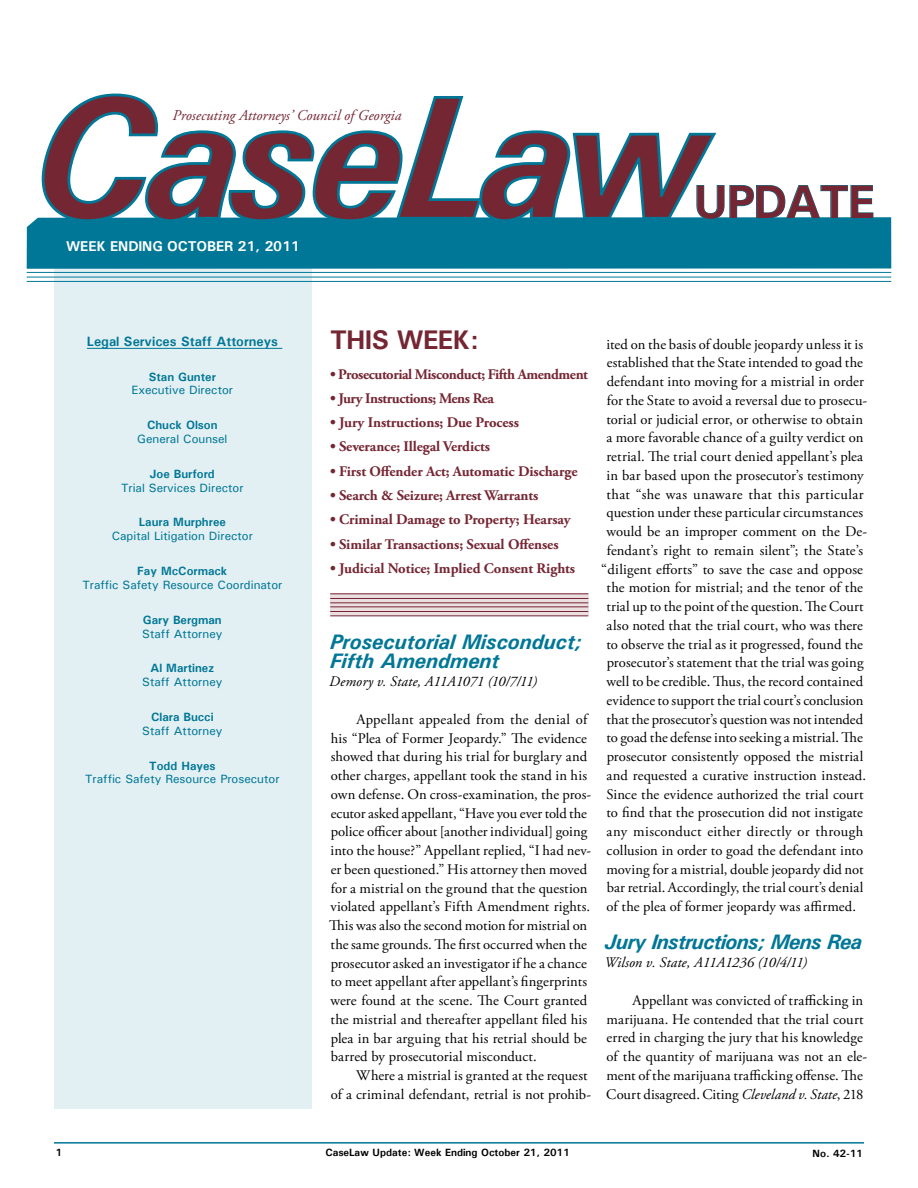
<style>
.page{position:relative;width:918px;height:1188px;background:#fff}
.page>*{position:absolute;margin:0;border:0;box-sizing:border-box;transform-origin:0 0}
.t1{font:700 47.1px "Univers";letter-spacing:-.025em;color:#752633}
.t2{font:700 27px "Univers";letter-spacing:-.025em;color:#752633}
.t3{font:italic 700 21px/18.8px "Univers";color:#007796}
.t4{font:italic 700 21px "Univers";letter-spacing:-.03em;color:#007796}
.t5{font:italic 15px "Adobe Garamond Pro";color:#752633}
.t6{font:14.7px/18.8px "Adobe Garamond Pro";letter-spacing:.01em;color:#000}
.t7{font:700 14.7px "Adobe Garamond Pro";letter-spacing:-.005em;color:#752633}
.t8{font:700 14.7px "Adobe Garamond Pro";letter-spacing:-.03em;color:#752633}
.t9{font:italic 14.7px "Adobe Garamond Pro";color:#000}
.t10{font:700 14.25px "Univers";letter-spacing:-.01em;color:#fff}
.t11{font:700 13.5px "Univers";color:#007796}
.t12{font:500 12px "Univers";color:#007796}
.t13{font:700 12px "Univers";color:#007796}
.t14{font:700 10.5px "Univers";color:#000}
.s1{font-style:italic}
</style>
<div class="page">
<hr style="left:54px;top:1142px;width:810px;height:2px;background:#007796">
<div style="left:54px;top:228px;width:258px;height:880px;background:#e3f0f3"></div>
<hr style="left:87px;top:348px;width:195px;height:1px;background:#007796">
<div style="left:27px;top:217px;width:864px;height:52px;background:#007796"></div>
<hr style="left:27px;top:272px;width:864px;height:1px;background:#007796">
<hr style="left:27px;top:277px;width:864px;height:1px;background:#007796">
<svg style="left:330px;top:594px;width:258px;height:21px;background:#e2d2d5"></svg>
<hr style="left:330px;top:593px;width:258px;height:1px;background:#752633">
<hr style="left:330px;top:606px;width:258px;height:1px;background:#752633">
<hr style="left:330px;top:611px;width:258px;height:1px;background:#752633">
<hr style="left:330px;top:615px;width:258px;height:1px;background:#752633">
<hr style="left:330px;top:598px;width:258px;height:1px;background:#752633">
<hr style="left:330px;top:602px;width:258px;height:1px;background:#752633">
<svg style="left:719px;top:185px;width:155px;height:35px"></svg>
<hr style="left:27px;top:281px;width:864px;height:1px;background:#007796">
<svg style="left:40px;top:93px;width:679px;height:130px"></svg>
<p class="t5" style="left:172px;top:107px;width:230px">Prosecuting Attorneys’ Council of Georgia</p>
<p class="t10" style="left:66px;top:237px;width:235px">WEEK ENDING OCTOBER 21, 2011</p>
<h1 class="t1" style="left:694px;top:172px;width:182px">UPDATE</h1>
<p class="t11" style="left:87px;top:332px;width:193px">Legal Services Staff Attorneys</p>
<p class="t13" style="left:149px;top:369px;width:69px">Stan Gunter</p>
<p class="t12" style="left:132px;top:383px;width:103px">Executive Director</p>
<p class="t13" style="left:147px;top:417px;width:72px">Chuck Olson</p>
<p class="t12" style="left:137px;top:431px;width:92px">General Counsel</p>
<p class="t13" style="left:150px;top:466px;width:66px">Joe Burford</p>
<p class="t12" style="left:121px;top:480px;width:124px">Trial Services Director</p>
<p class="t13" style="left:139px;top:515px;width:89px">Laura Murphree</p>
<p class="t12" style="left:112px;top:528px;width:143px">Capital Litigation Director</p>
<p class="t13" style="left:137px;top:563px;width:92px">Fay McCormack</p>
<p class="t12" style="left:82px;top:577px;width:202px">Traffic Safety Resource Coordinator</p>
<p class="t13" style="left:143px;top:612px;width:80px">Gary Bergman</p>
<p class="t12" style="left:142px;top:626px;width:82px">Staff Attorney</p>
<p class="t13" style="left:151px;top:661px;width:65px">Al Martinez</p>
<p class="t12" style="left:142px;top:674px;width:82px">Staff Attorney</p>
<p class="t13" style="left:151px;top:709px;width:64px">Clara Bucci</p>
<p class="t12" style="left:142px;top:723px;width:82px">Staff Attorney</p>
<p class="t13" style="left:149px;top:758px;width:68px">Todd Hayes</p>
<p class="t12" style="left:85px;top:772px;width:196px">Traffic Safety Resource Prosecutor</p>
<h2 class="t2" style="left:330px;top:322px;width:150px">THIS WEEK:</h2>
<p class="t8" style="left:330px;top:365px;width:260px">• Prosecutorial Misconduct; Fifth Amendment</p>
<p class="t8" style="left:330px;top:390px;width:165px">• Jury Instructions; Mens Rea</p>
<p class="t7" style="left:330px;top:414px;width:190px">• Jury Instructions; Due Process</p>
<p class="t7" style="left:330px;top:438px;width:162px">• Severance; Illegal Verdicts</p>
<p class="t7" style="left:330px;top:463px;width:249px">• First Offender Act; Automatic Discharge</p>
<p class="t7" style="left:330px;top:487px;width:210px">• Search &amp; Seizure; Arrest Warrants</p>
<p class="t7" style="left:330px;top:511px;width:242px">• Criminal Damage to Property; Hearsay</p>
<p class="t7" style="left:330px;top:535px;width:230px">• Similar Transactions; Sexual Offenses</p>
<p class="t7" style="left:330px;top:560px;width:247px">• Judicial Notice; Implied Consent Rights</p>
<h3 class="t3" style="left:330px;top:632px;width:253px">Prosecutorial Misconduct;<br>Fifth Amendment</h3>
<p class="t9" style="left:329px;top:673px;width:209px">Demory v. State, A11A1071 (10/7/11)</p>
<p class="t6" style="left:329px;top:710px;width:264px;text-indent:27px">Appellant appealed from the denial of his “Plea of Former Jeopardy.” The evidence showed that during his trial for burglary and other charges, appellant took the stand in his own defense. On cross-examination, the pros&shy;ecutor asked appellant, “Have you ever told the police officer about [another individual] going into the house?” Appellant replied, “I had nev&shy;er been questioned.” His attorney then moved for a mistrial on the ground that the question violated appellant’s Fifth Amendment rights.<br>This was also the second motion for mistrial on the same grounds. The first occurred when the prosecutor asked an investigator if he a chance to meet appellant after appellant’s fingerprints were found at the scene. The Court granted the mistrial and thereafter appellant filed his plea in bar arguing that his retrial should be barred by prosecutorial misconduct.</p>
<p class="t6" style="left:331px;top:1067px;width:262px;text-align:right">Where a mistrial is granted at the request<br>of a criminal defendant, retrial is not prohib-</p>
<p class="t6" style="left:601px;top:335px;width:267px;text-align:center">ited on the basis of double jeopardy unless it is established that the State intended to goad the defendant into moving for a mistrial in order for the State to avoid a reversal due to prosecu&shy;torial or judicial error, or otherwise to obtain a more favorable chance of a guilty verdict on retrial. The trial court denied appellant’s plea in bar based upon the prosecutor’s testimony that “she was unaware that this particular question under these particular circumstances would be an improper comment on the De&shy;fendant’s right to remain silent”; the State’s “diligent efforts” to save the case and oppose the motion for mistrial; and the tenor of the trial up to the point of the question. The Court also noted that the trial court, who was there to observe the trial as it progressed, found the prosecutor’s statement that the trial was going well to be credible. Thus, the record contained evidence to support the trial court’s conclusion that the prosecutor’s question was not intended to goad the defense into seeking a mistrial. The prosecutor consistently opposed the mistrial and requested a curative instruction instead.<br>Since the evidence authorized the trial court to find that the prosecution did not instigate any misconduct either directly or through collusion in order to goad the defendant into moving for a mistrial, double jeopardy did not bar retrial. Accordingly, the trial court’s denial of the plea of former jeopardy was affirmed.</p>
<h3 class="t4" style="left:605px;top:928px;width:258px">Jury Instructions; Mens Rea</h3>
<p class="t9" style="left:605px;top:954px;width:204px">Wilson v. State, A11A1236 (10/4/11)</p>
<p class="t6" style="left:606px;top:991px;width:262px;text-indent:26px">Appellant was convicted of trafficking in marijuana. He contended that the trial court erred in charging the jury that his knowledge of the quantity of marijuana was not an ele&shy;ment of the marijuana trafficking offense. The Court disagreed. Citing <span class="s1">Cleveland v. State</span>, 218</p>
<p class="t14" style="left:56px;top:1146px;width:8px">1</p>
<p class="t14" style="left:326px;top:1146px;width:246px">CaseLaw Update: Week Ending October 21, 2011</p>
<p class="t14" style="left:813px;top:1147px;width:52px">No. 42-11</p>
</div>
